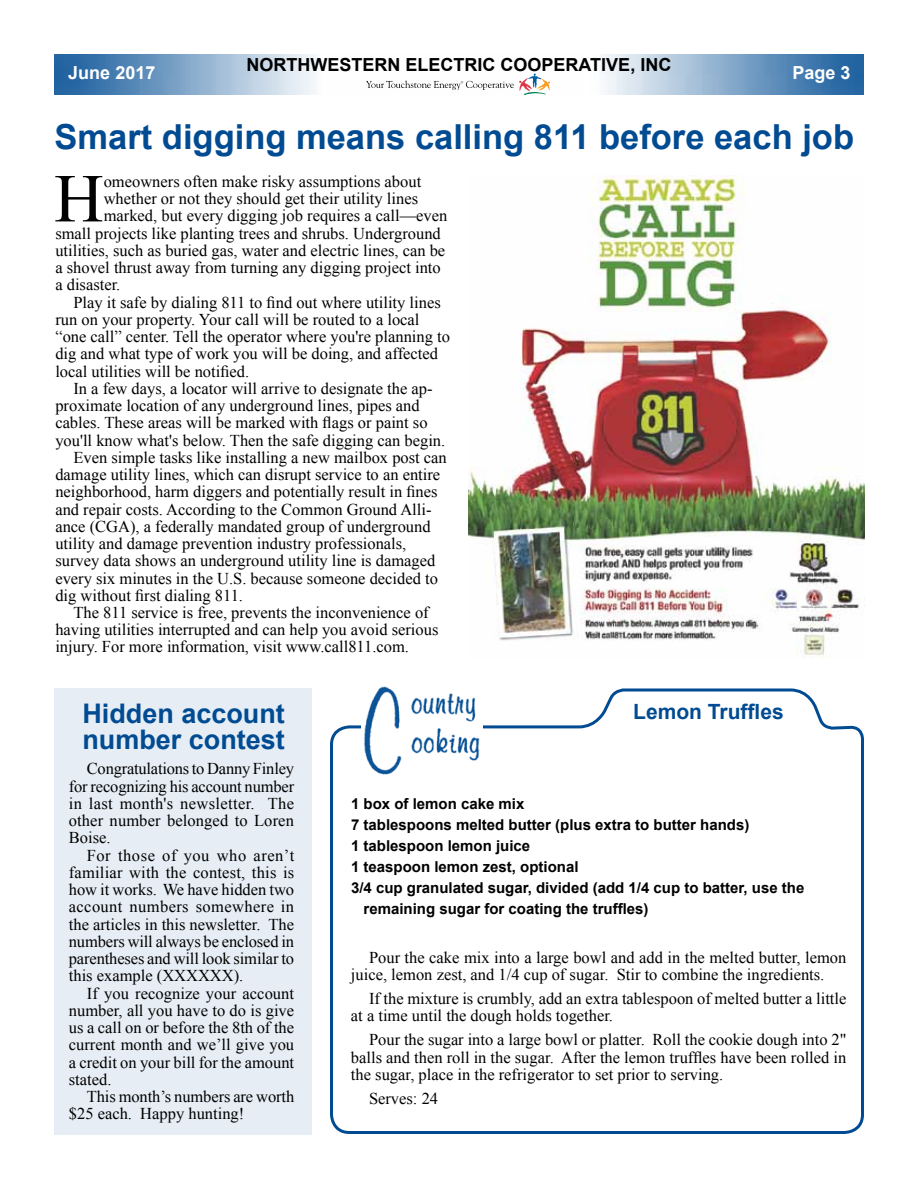
<style>
.page{position:relative;width:918px;height:1188px;background:#fff}
.page>*{position:absolute;margin:0;border:0;box-sizing:border-box;transform-origin:0 0}
.t1{font:68.55px "Times New Roman";color:#000}
.t2{font:700 34.5px "Arial";color:#004b92}
.t3{font:700 27px/25.5px "Arial";color:#004b92}
.t4{font:700 21px "Arial";color:#004b92}
.t5{font:700 18px "Arial";color:#000}
.t6{font:700 18px "Arial";color:#fff}
.t7{font:16.5px/17.2px "Times New Roman";color:#000;text-align:justify}
.t8{font:700 15px "Arial";color:#000}
</style>
<div class="page">
<img style="left:54px;top:54px;width:810px;height:41px">
<div style="left:54px;top:688px;width:258px;height:446px;background:#e6edf4"></div>
<svg style="left:330px;top:688px;width:534px;height:446px"></svg>
<img style="left:362px;top:686px;width:120px;height:93px">
<svg style="left:366px;top:73px;width:184px;height:22px"></svg>
<img style="left:469px;top:175px;width:396px;height:481px">
<p class="t5" style="left:247px;top:53px;width:426px">NORTHWESTERN ELECTRIC COOPERATIVE, INC</p>
<p class="t6" style="left:68px;top:61px;width:89px">June 2017</p>
<p class="t6" style="left:792px;top:61px;width:60px">Page 3</p>
<h2 class="t2" style="left:55px;top:114px;width:801px">Smart digging means calling 811 before each job</h2>
<h1 class="t1" style="left:54px;top:152px;width:51px">H</h1>
<p class="t7" style="left:104px;top:173px;width:319px">omeowners often make risky assumptions about</p>
<p class="t7" style="left:104px;top:190px;width:316px">whether or not they should get their utility lines</p>
<p class="t7" style="left:104px;top:207px;width:345px">marked, but every digging job requires a call—even</p>
<p class="t7" style="left:55px;top:224px;width:387px">small projects like planting trees and shrubs. Underground</p>
<p class="t7" style="left:55px;top:242px;width:391px">utilities, such as buried gas, water and electric lines, can be</p>
<p class="t7" style="left:55px;top:259px;width:387px">a shovel thrust away from turning any digging project into</p>
<p class="t7" style="left:55px;top:276px;width:67px">a disaster.</p>
<p class="t7" style="left:73px;top:293px;width:369px">Play it safe by dialing 811 to find out where utility lines</p>
<p class="t7" style="left:55px;top:310px;width:366px">run on your property. Your call will be routed to a local</p>
<p class="t7" style="left:55px;top:328px;width:396px">“one call” center. Tell the operator where you're planning to</p>
<p class="t7" style="left:55px;top:345px;width:384px">dig and what type of work you will be doing, and affected</p>
<p class="t7" style="left:55px;top:362px;width:195px">local utilities will be notified.</p>
<p class="t7" style="left:73px;top:379px;width:361px">In a few days, a locator will arrive to designate the ap-</p>
<p class="t7" style="left:55px;top:397px;width:366px">proximate location of any underground lines, pipes and</p>
<p class="t7" style="left:55px;top:414px;width:374px">cables. These areas will be marked with flags or paint so</p>
<p class="t7" style="left:55px;top:431px;width:391px">you'll know what's below. Then the safe digging can begin.</p>
<p class="t7" style="left:73px;top:448px;width:375px">Even simple tasks like installing a new mailbox post can</p>
<p class="t7" style="left:55px;top:466px;width:386px">damage utility lines, which can disrupt service to an entire</p>
<p class="t7" style="left:55px;top:483px;width:384px">neighborhood, harm diggers and potentially result in fines</p>
<p class="t7" style="left:55px;top:500px;width:378px">and repair costs. According to the Common Ground Alli-</p>
<p class="t7" style="left:55px;top:517px;width:377px">ance (CGA), a federally mandated group of underground</p>
<p class="t7" style="left:55px;top:535px;width:353px">utility and damage prevention industry professionals,</p>
<p class="t7" style="left:55px;top:552px;width:382px">survey data shows an underground utility line is damaged</p>
<p class="t7" style="left:55px;top:569px;width:384px">every six minutes in the U.S. because someone decided to</p>
<p class="t7" style="left:55px;top:586px;width:189px">dig without first dialing 811.</p>
<p class="t7" style="left:73px;top:604px;width:357px">The 811 service is free, prevents the inconvenience of</p>
<p class="t7" style="left:55px;top:621px;width:385px">having utilities interrupted and can help you avoid serious</p>
<p class="t7" style="left:55px;top:638px;width:355px">injury. For more information, visit www.call811.com.</p>
<h3 class="t3" style="left:82px;top:702px;width:204px">Hidden account number contest</h3>
<p class="t4" style="left:633px;top:697px;width:152px">Lemon Truffles</p>
<p class="t7" style="left:69px;top:760px;width:227px;text-indent:18px">Congratulations to Danny Finley for recognizing his account number in last month's newsletter. The other number belonged to Loren Boise.</p>
<p class="t7" style="left:69px;top:846px;width:227px;text-indent:18px">For those of you who aren’t familiar with the contest, this is how it works. We have hidden two account numbers somewhere in the articles in this newsletter. The numbers will always be enclosed in parentheses and will look similar to this example (XXXXXX).</p>
<p class="t7" style="left:69px;top:984px;width:227px;text-indent:18px">If you recognize your account number, all you have to do is give us a call on or before the 8th of the current month and we’ll give you a credit on your bill for the amount stated.</p>
<p class="t7" style="left:69px;top:1088px;width:227px;text-indent:18px">This month’s numbers are worth $25 each. Happy hunting!</p>
<p class="t8" style="left:351px;top:794px;width:175px">1 box of lemon cake mix</p>
<p class="t8" style="left:351px;top:815px;width:400px">7 tablespoons melted butter (plus extra to butter hands)</p>
<p class="t8" style="left:351px;top:836px;width:181px">1 tablespoon lemon juice</p>
<p class="t8" style="left:351px;top:857px;width:229px">1 teaspoon lemon zest, optional</p>
<p class="t8" style="left:351px;top:878px;width:455px">3/4 cup granulated sugar, divided (add 1/4 cup to batter, use the</p>
<p class="t8" style="left:364px;top:899px;width:287px">remaining sugar for coating the truffles)</p>
<p class="t7" style="left:351px;top:948px;width:497px;text-indent:18px">Pour the cake mix into a large bowl and add in the melted butter, lemon juice, lemon zest, and 1/4 cup of sugar. Stir to combine the ingredients.</p>
<p class="t7" style="left:351px;top:990px;width:497px;text-indent:18px">If the mixture is crumbly, add an extra tablespoon of melted butter a little at a time until the dough holds together.</p>
<p class="t7" style="left:351px;top:1031px;width:497px;text-indent:18px">Pour the sugar into a large bowl or platter. Roll the cookie dough into 2" balls and then roll in the sugar. After the lemon truffles have been rolled in the sugar, place in the refrigerator to set prior to serving.</p>
<p class="t7" style="left:369px;top:1089px;width:71px">Serves: 24</p>
</div>
